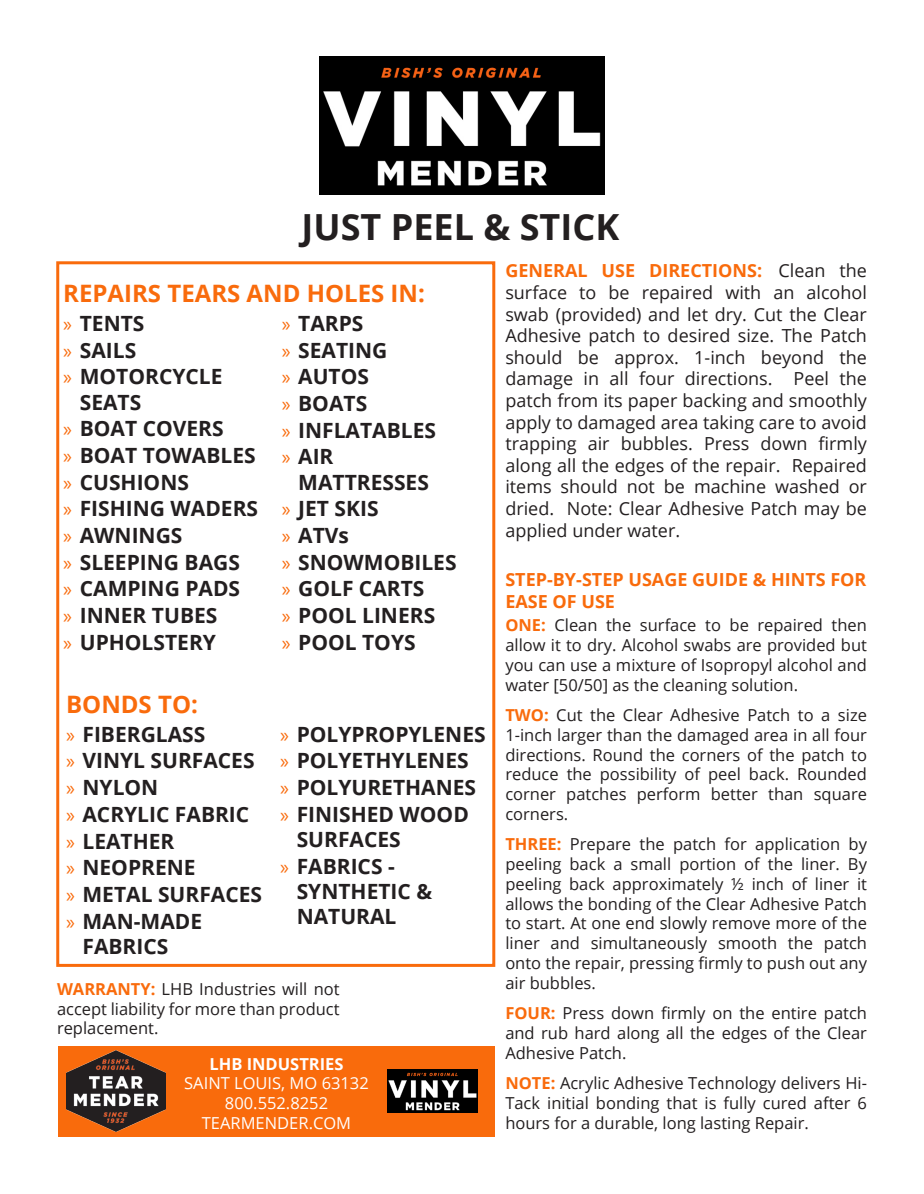
<style>
.page{position:relative;width:924px;height:1194px;background:#fff}
.page>*{position:absolute;margin:0;border:0;box-sizing:border-box;transform-origin:0 0}
.t1{font:700 36px "Open Sans";color:#231f20}
.t2{font:700 24px "Open Sans";color:#f96b0c}
.t3{font:700 21px/25.2px "Open Sans";color:#231f20}
.t4{font:18px/21.6px "Open Sans";color:#231f20;text-align:justify}
.t5{font:700 18px/21.6px "Open Sans";color:#f96b0c}
.t6{font:16.5px/19.8px "Open Sans";color:#231f20;text-align:justify}
.t7{font:16.5px "Open Sans";color:#fff}
.t8{font:700 16.5px "Open Sans";color:#fff}
.s1{font-family:"Myriad Pro";font-weight:400;color:#f96b0c}
.s2{font-weight:700;color:#f96b0c}
</style>
<div class="page">
<div style="left:58px;top:1046px;width:437px;height:90px;background:#f96b0c"></div>
<img style="left:319px;top:57px;width:286px;height:138px">
<img style="left:66px;top:1051px;width:100px;height:80px">
<div style="left:56px;top:261px;width:439px;height:706px;border:3px solid #f96b0c"></div>
<img style="left:387px;top:1069px;width:90px;height:44px">
<p class="t1" style="left:302px;top:202px;width:319px">JUST PEEL &amp; STICK</p>
<p class="t2" style="left:63px;top:277px;width:363px">REPAIRS TEARS AND HOLES IN:</p>
<p class="t3" style="left:63px;top:310px;width:83px"><span class="s1">»</span> TENTS</p>
<p class="t3" style="left:63px;top:337px;width:74px"><span class="s1">»</span> SAILS</p>
<p class="t3" style="left:80px;top:364px;width:144px;text-indent:-16px"><span class="s1">»</span> MOTORCYCLE<br>SEATS</p>
<p class="t3" style="left:63px;top:415px;width:162px"><span class="s1">»</span> BOAT COVERS</p>
<p class="t3" style="left:63px;top:442px;width:194px"><span class="s1">»</span> BOAT TOWABLES</p>
<p class="t3" style="left:63px;top:469px;width:127px"><span class="s1">»</span> CUSHIONS</p>
<p class="t3" style="left:63px;top:496px;width:196px"><span class="s1">»</span> FISHING WADERS</p>
<p class="t3" style="left:63px;top:522px;width:121px"><span class="s1">»</span> AWNINGS</p>
<p class="t3" style="left:63px;top:549px;width:178px"><span class="s1">»</span> SLEEPING BAGS</p>
<p class="t3" style="left:63px;top:576px;width:178px"><span class="s1">»</span> CAMPING PADS</p>
<p class="t3" style="left:63px;top:602px;width:156px"><span class="s1">»</span> INNER TUBES</p>
<p class="t3" style="left:63px;top:629px;width:154px"><span class="s1">»</span> UPHOLSTERY</p>
<p class="t2" style="left:66px;top:687px;width:133px">BONDS TO:</p>
<p class="t3" style="left:66px;top:721px;width:141px"><span class="s1">»</span> FIBERGLASS</p>
<p class="t3" style="left:66px;top:748px;width:190px"><span class="s1">»</span> VINYL SURFACES</p>
<p class="t3" style="left:66px;top:774px;width:94px"><span class="s1">»</span> NYLON</p>
<p class="t3" style="left:66px;top:801px;width:185px"><span class="s1">»</span> ACRYLIC FABRIC</p>
<p class="t3" style="left:66px;top:828px;width:110px"><span class="s1">»</span> LEATHER</p>
<p class="t3" style="left:66px;top:855px;width:131px"><span class="s1">»</span> NEOPRENE</p>
<p class="t3" style="left:66px;top:881px;width:198px"><span class="s1">»</span> METAL SURFACES</p>
<p class="t3" style="left:82px;top:908px;width:121px;text-indent:-16px"><span class="s1">»</span> MAN-MADE<br>FABRICS</p>
<p class="t3" style="left:282px;top:310px;width:83px"><span class="s1">»</span> TARPS</p>
<p class="t3" style="left:282px;top:337px;width:107px"><span class="s1">»</span> SEATING</p>
<p class="t3" style="left:282px;top:364px;width:89px"><span class="s1">»</span> AUTOS</p>
<p class="t3" style="left:282px;top:390px;width:87px"><span class="s1">»</span> BOATS</p>
<p class="t3" style="left:282px;top:417px;width:156px"><span class="s1">»</span> INFLATABLES</p>
<p class="t3" style="left:298px;top:444px;width:132px;text-indent:-16px"><span class="s1">»</span> AIR<br>MATTRESSES</p>
<p class="t3" style="left:282px;top:496px;width:98px"><span class="s1">»</span> JET SKIS</p>
<p class="t3" style="left:282px;top:522px;width:69px"><span class="s1">»</span> ATVs</p>
<p class="t3" style="left:282px;top:549px;width:176px"><span class="s1">»</span> SNOWMOBILES</p>
<p class="t3" style="left:282px;top:576px;width:144px"><span class="s1">»</span> GOLF CARTS</p>
<p class="t3" style="left:282px;top:602px;width:155px"><span class="s1">»</span> POOL LINERS</p>
<p class="t3" style="left:282px;top:629px;width:135px"><span class="s1">»</span> POOL TOYS</p>
<p class="t3" style="left:280px;top:721px;width:207px"><span class="s1">»</span> POLYPROPYLENES</p>
<p class="t3" style="left:280px;top:748px;width:190px"><span class="s1">»</span> POLYETHYLENES</p>
<p class="t3" style="left:280px;top:774px;width:197px"><span class="s1">»</span> POLYURETHANES</p>
<p class="t3" style="left:297px;top:801px;width:174px;text-indent:-16px"><span class="s1">»</span> FINISHED WOOD<br>SURFACES</p>
<p class="t3" style="left:297px;top:853px;width:137px;text-indent:-16px"><span class="s1">»</span> FABRICS -<br>SYNTHETIC &amp;<br>NATURAL</p>
<p class="t6" style="left:57px;top:979px;width:284px"><span class="s2">WARRANTY:</span> LHB Industries will not accept liability for more than product replacement.</p>
<p class="t8" style="left:209px;top:1052px;width:136px">LHB INDUSTRIES</p>
<p class="t7" style="left:184px;top:1072px;width:186px">SAINT LOUIS, MO 63132</p>
<p class="t7" style="left:225px;top:1092px;width:105px">800.552.8252</p>
<p class="t7" style="left:202px;top:1112px;width:151px">TEARMENDER.COM</p>
<p class="t4" style="left:505px;top:260px;width:363px"><span class="s2">GENERAL USE DIRECTIONS:</span> Clean the surface to be repaired with an alcohol swab (provided) and let dry. Cut the Clear Adhesive patch to desired size. The Patch should be approx. 1-inch beyond the damage in all four directions. Peel the patch from its paper backing and smoothly apply to damaged area taking care to avoid trapping air bubbles. Press down firmly along all the edges of the repair. Repaired items should not be machine washed or dried. Note: Clear Adhesive Patch may be applied under water.</p>
<p class="t5" style="left:505px;top:569px;width:363px">STEP-BY-STEP USAGE GUIDE &amp; HINTS FOR<br>EASE OF USE</p>
<p class="t6" style="left:505px;top:615px;width:363px"><span class="s2">ONE:</span> Clean the surface to be repaired then allow it to dry. Alcohol swabs are provided but you can use a mixture of Isopropyl alcohol and water [50/50] as the cleaning solution.</p>
<p class="t6" style="left:505px;top:705px;width:363px"><span class="s2">TWO:</span> Cut the Clear Adhesive Patch to a size 1-inch larger than the damaged area in all four directions. Round the corners of the patch to reduce the possibility of peel back. Rounded corner patches perform better than square corners.</p>
<p class="t6" style="left:505px;top:834px;width:363px"><span class="s2">THREE:</span> Prepare the patch for application by peeling back a small portion of the liner. By peeling back approximately ½ inch of liner it allows the bonding of the Clear Adhesive Patch to start. At one end slowly remove more of the liner and simultaneously smooth the patch onto the repair, pressing firmly to push out any air bubbles.</p>
<p class="t6" style="left:505px;top:1003px;width:363px"><span class="s2">FOUR:</span> Press down firmly on the entire patch and rub hard along all the edges of the Clear Adhesive Patch.</p>
<p class="t6" style="left:505px;top:1073px;width:363px"><span class="s2">NOTE:</span> Acrylic Adhesive Technology delivers Hi-Tack initial bonding that is fully cured after 6 hours for a durable, long lasting Repair.</p>
</div>
